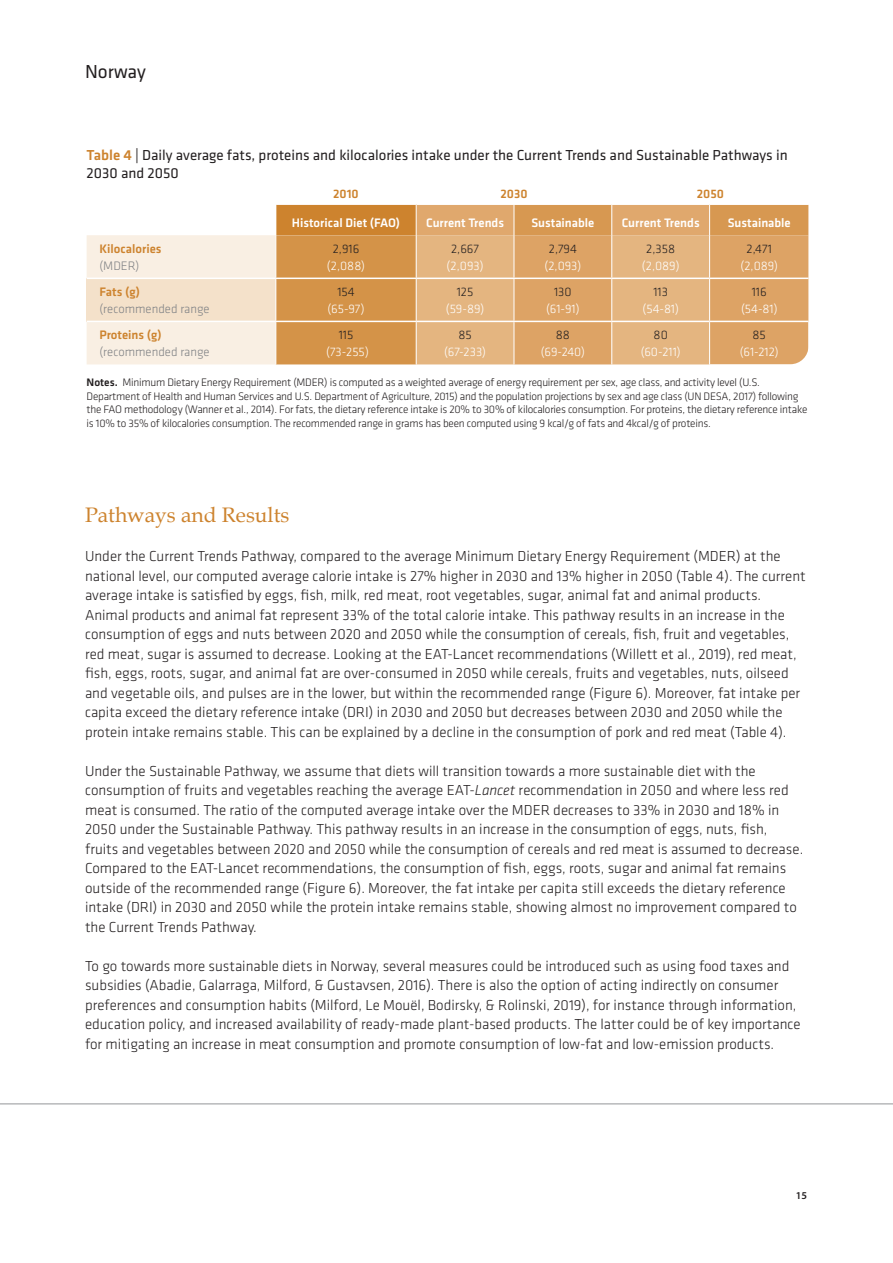
<style>
.page{position:relative;width:893px;height:1263px;background:#fff}
.page>*{position:absolute;margin:0;border:0;box-sizing:border-box;transform-origin:0 0}
.t1{font:21px "Book Antiqua";color:#cd832e}
.t2{font:19.5px "Klavika";color:#231f20}
.t3{font:300 15px/19.5px "Klavika";color:#231f20}
.t4{font:15px/18px "Klavika";color:#231f20}
.t5{font:300 12.75px "Klavika";color:#fff}
.t6{font:500 12.75px "Klavika";color:#fff}
.t7{font:300 12.75px/16.5px "Klavika";color:#808285}
.t8{font:300 12.75px "Klavika";color:#231f20}
.t9{font:500 12.75px/16.5px "Klavika";color:#cd832e}
.t10{font:300 11.25px/13.5px "Klavika";letter-spacing:-.02em;color:#231f20}
.t11{font:600 10.5px "Myriad Pro";color:#231f20}
.s1{font-weight:500;color:#cd832e}
.s2{font-weight:300;color:#808285}
.s3{font-weight:500}
.s4{font-style:italic}
</style>
<div class="page">
<hr style="left:0;top:1103px;width:893px;height:1px;background:#939598">
<svg style="left:87px;top:204px;width:722px;height:160px;background:#e4b786"></svg>
<hr style="left:416px;top:322px;width:1px;height:42px;background:#fff">
<hr style="left:514px;top:322px;width:1px;height:42px;background:#fff">
<hr style="left:611px;top:205px;width:1px;height:30px;background:#fff">
<hr style="left:612px;top:204px;width:98px;height:1px;background:#fff">
<hr style="left:709px;top:205px;width:1px;height:30px;background:#fff">
<hr style="left:710px;top:204px;width:99px;height:1px;background:#fff">
<hr style="left:87px;top:278px;width:189px;height:1px;background:#fff">
<hr style="left:276px;top:278px;width:140px;height:1px;background:#fff">
<hr style="left:416px;top:278px;width:98px;height:1px;background:#fff">
<hr style="left:514px;top:278px;width:98px;height:1px;background:#fff">
<hr style="left:87px;top:321px;width:189px;height:1px;background:#fff">
<hr style="left:276px;top:321px;width:140px;height:1px;background:#fff">
<hr style="left:416px;top:321px;width:98px;height:1px;background:#fff">
<hr style="left:514px;top:321px;width:98px;height:1px;background:#fff">
<hr style="left:611px;top:235px;width:1px;height:43px;background:#fff">
<hr style="left:611px;top:279px;width:1px;height:42px;background:#fff">
<hr style="left:611px;top:322px;width:1px;height:42px;background:#fff">
<hr style="left:612px;top:278px;width:98px;height:1px;background:#fff">
<hr style="left:612px;top:321px;width:98px;height:1px;background:#fff">
<hr style="left:709px;top:235px;width:1px;height:43px;background:#fff">
<hr style="left:709px;top:279px;width:1px;height:42px;background:#fff">
<hr style="left:709px;top:322px;width:1px;height:42px;background:#fff">
<hr style="left:710px;top:278px;width:99px;height:1px;background:#fff">
<hr style="left:710px;top:321px;width:99px;height:1px;background:#fff">
<p class="t2" style="left:85px;top:61px;width:62px">Norway</p>
<p class="t4" style="left:87px;top:146px;width:703px"><span class="s1">Table 4</span> | Daily average fats, proteins and kilocalories intake under the Current Trends and Sustainable Pathways in<br>2030 and 2050</p>
<p class="t9" style="left:333px;top:186px;width:27px">2010</p>
<p class="t9" style="left:500px;top:186px;width:28px">2030</p>
<p class="t9" style="left:697px;top:186px;width:29px">2050</p>
<p class="t6" style="left:292px;top:216px;width:110px">Historical Diet (FAO)</p>
<p class="t6" style="left:426px;top:216px;width:80px">Current Trends</p>
<p class="t6" style="left:531px;top:216px;width:65px">Sustainable</p>
<p class="t6" style="left:622px;top:216px;width:80px">Current Trends</p>
<p class="t6" style="left:728px;top:216px;width:65px">Sustainable</p>
<p class="t9" style="left:99px;top:241px;width:64px">Kilocalories <span class="s2">(MDER)</span></p>
<p class="t8" style="left:333px;top:242px;width:28px">2,916</p>
<p class="t5" style="left:327px;top:259px;width:40px">(2,088)</p>
<p class="t7" style="left:99px;top:284px;width:112px"><span class="s1">Fats (g) </span>(recommended range</p>
<p class="t8" style="left:337px;top:285px;width:19px">154</p>
<p class="t5" style="left:328px;top:302px;width:38px">(65-97)</p>
<p class="t8" style="left:451px;top:242px;width:29px">2,667</p>
<p class="t5" style="left:447px;top:259px;width:38px">(2,093)</p>
<p class="t8" style="left:457px;top:285px;width:18px">125</p>
<p class="t5" style="left:446px;top:302px;width:40px">(59-89)</p>
<p class="t8" style="left:549px;top:242px;width:30px">2,794</p>
<p class="t5" style="left:544px;top:259px;width:38px">(2,093)</p>
<p class="t8" style="left:554px;top:285px;width:19px">130</p>
<p class="t5" style="left:546px;top:302px;width:35px">(61-91)</p>
<p class="t8" style="left:646px;top:242px;width:30px">2,358</p>
<p class="t5" style="left:642px;top:259px;width:39px">(2,089)</p>
<p class="t8" style="left:653px;top:285px;width:16px">113</p>
<p class="t5" style="left:642px;top:302px;width:38px">(54-81)</p>
<p class="t8" style="left:747px;top:242px;width:27px">2,471</p>
<p class="t5" style="left:740px;top:259px;width:39px">(2,089)</p>
<p class="t8" style="left:752px;top:285px;width:16px">116</p>
<p class="t5" style="left:741px;top:302px;width:38px">(54-81)</p>
<p class="t7" style="left:99px;top:327px;width:112px"><span class="s1">Proteins (g) </span>(recommended range</p>
<p class="t8" style="left:339px;top:328px;width:16px">115</p>
<p class="t8" style="left:753px;top:328px;width:15px">85</p>
<p class="t5" style="left:740px;top:345px;width:41px">(61-212)</p>
<p class="t10" style="left:87px;top:376px;width:722px"><span class="s3">Notes.</span> Minimum Dietary Energy Requirement (MDER) is computed as a weighted average of energy requirement per sex, age class, and activity level (U.S.<br>Department of Health and Human Services and U.S. Department of Agriculture, 2015) and the population projections by sex and age class (UN DESA, 2017) following the FAO methodology (Wanner et al., 2014). For fats, the dietary reference intake is 20% to 30% of kilocalories consumption. For proteins, the dietary reference intake is 10% to 35% of kilocalories consumption. The recommended range in grams has been computed using 9 kcal/g of fats and 4kcal/g of proteins.</p>
<p class="t8" style="left:458px;top:328px;width:15px">85</p>
<p class="t5" style="left:444px;top:345px;width:43px">(67-233)</p>
<p class="t8" style="left:556px;top:328px;width:16px">88</p>
<p class="t5" style="left:541px;top:345px;width:46px">(69-240)</p>
<p class="t8" style="left:654px;top:328px;width:16px">80</p>
<p class="t5" style="left:641px;top:345px;width:42px">(60-211)</p>
<p class="t5" style="left:326px;top:345px;width:44px">(73-255)</p>
<p class="t1" style="left:85px;top:502px;width:206px">Pathways and Results</p>
<p class="t3" style="left:85px;top:547px;width:722px">Under the Current Trends Pathway, compared to the average Minimum Dietary Energy Requirement (MDER) at the national level, our computed average calorie intake is 27% higher in 2030 and 13% higher in 2050 (Table 4). The current average intake is satisfied by eggs, fish, milk, red meat, root vegetables, sugar, animal fat and animal products.<br>Animal products and animal fat represent 33% of the total calorie intake. This pathway results in an increase in the consumption of eggs and nuts between 2020 and 2050 while the consumption of cereals, fish, fruit and vegetables, red meat, sugar is assumed to decrease. Looking at the EAT-Lancet recommendations (Willett et al., 2019), red meat, fish, eggs, roots, sugar, and animal fat are over-consumed in 2050 while cereals, fruits and vegetables, nuts, oilseed and vegetable oils, and pulses are in the lower, but within the recommended range (Figure 6). Moreover, fat intake per capita exceed the dietary reference intake (DRI) in 2030 and 2050 but decreases between 2030 and 2050 while the protein intake remains stable. This can be explained by a decline in the consumption of pork and red meat (Table 4).</p>
<p class="t3" style="left:85px;top:761px;width:720px">Under the Sustainable Pathway, we assume that diets will transition towards a more sustainable diet with the consumption of fruits and vegetables reaching the average EAT-<span class="s4">Lancet</span> recommendation in 2050 and where less red meat is consumed. The ratio of the computed average intake over the MDER decreases to 33% in 2030 and 18% in 2050 under the Sustainable Pathway. This pathway results in an increase in the consumption of eggs, nuts, fish, fruits and vegetables between 2020 and 2050 while the consumption of cereals and red meat is assumed to decrease.<br>Compared to the EAT-Lancet recommendations, the consumption of fish, eggs, roots, sugar and animal fat remains outside of the recommended range (Figure 6). Moreover, the fat intake per capita still exceeds the dietary reference intake (DRI) in 2030 and 2050 while the protein intake remains stable, showing almost no improvement compared to the Current Trends Pathway.</p>
<p class="t3" style="left:85px;top:956px;width:717px">To go towards more sustainable diets in Norway, several measures could be introduced such as using food taxes and subsidies (Abadie, Galarraga, Milford, &amp; Gustavsen, 2016). There is also the option of acting indirectly on consumer preferences and consumption habits (Milford, Le Mouël, Bodirsky, &amp; Rolinski, 2019), for instance through information, education policy, and increased availability of ready-made plant-based products. The latter could be of key importance for mitigating an increase in meat consumption and promote consumption of low-fat and low-emission products.</p>
<p class="t11" style="left:796px;top:1188px;width:13px">15</p>
</div>
